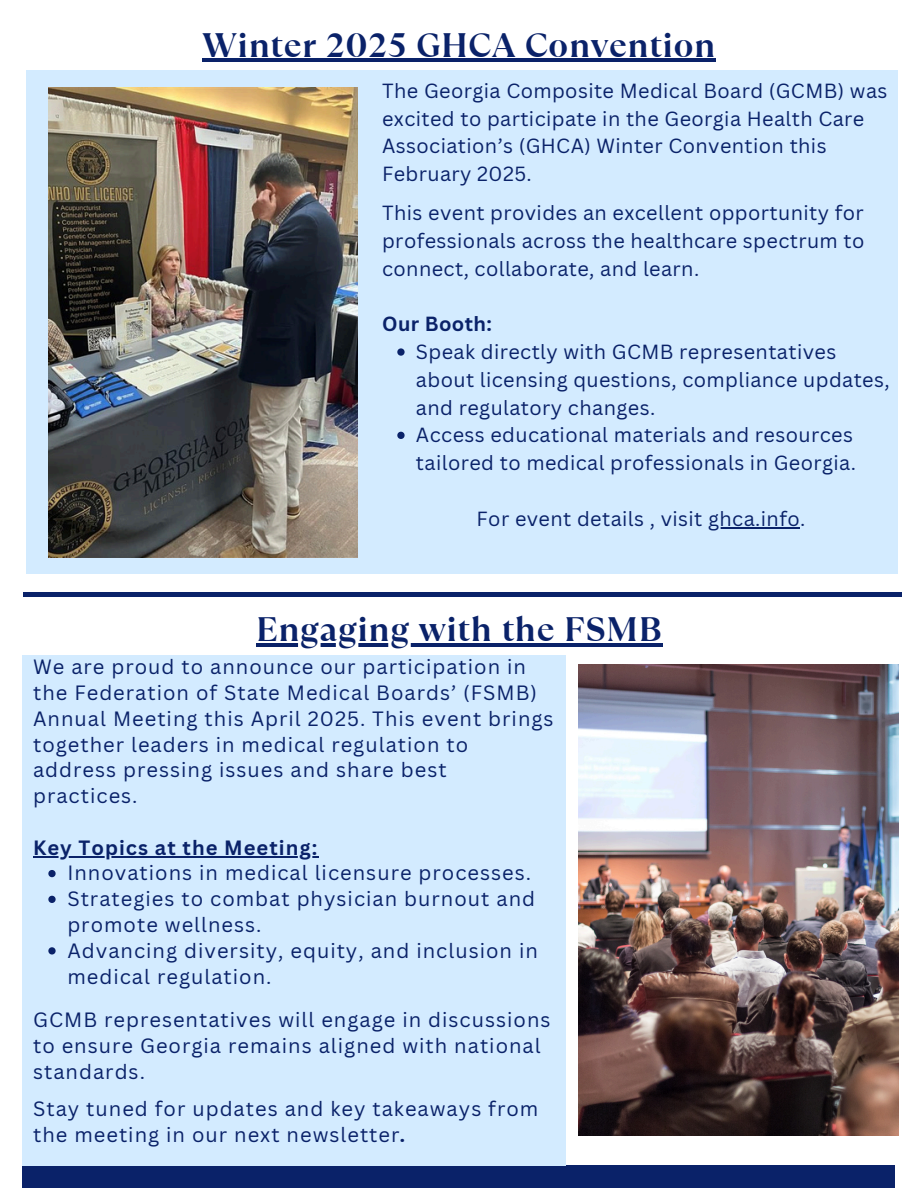
<style>
.page{position:relative;width:918px;height:1188px;background:#fff}
.page>*{position:absolute;margin:0;border:0;box-sizing:border-box;transform-origin:0 0}
.t1{font:700 33.9px "TT Ramillas";letter-spacing:.02em;color:#0a2269}
.t2{font:20.1px/25.8px "Canva Sans";letter-spacing:.05em;color:#0a2269}
.t3{font:700 20.1px "Canva Sans";letter-spacing:.05em;color:#0a2269}
.t4{font:19.95px/27.8px "Canva Sans";letter-spacing:.02em;color:#0a2269}
.t5{font:700 19.95px "Canva Sans";letter-spacing:.02em;color:#0a2269}
.s1{font-weight:700;font-style:italic}
</style>
<div class="page">
<div style="left:26px;top:71px;width:872px;height:503px;background:#d3ebff"></div>
<div style="left:23px;top:1165px;width:872px;height:23px;background:#0a2269"></div>
<div style="left:22px;top:655px;width:544px;height:510px;background:#d3ebff"></div>
<hr style="left:23px;top:592px;width:879px;height:4px;background:#0a2269">
<img style="left:579px;top:664px;width:319px;height:472px">
<img style="left:48px;top:87px;width:310px;height:471px">
<hr style="left:33px;top:856px;width:285px;height:2px;background:#0a2269">
<svg style="left:48px;top:870px;width:8px;height:7px"></svg>
<svg style="left:48px;top:896px;width:8px;height:7px"></svg>
<svg style="left:48px;top:947px;width:8px;height:8px"></svg>
<hr style="left:203px;top:59px;width:513px;height:3px;background:#0a2269">
<svg style="left:397px;top:348px;width:8px;height:8px"></svg>
<svg style="left:397px;top:432px;width:8px;height:7px"></svg>
<hr style="left:708px;top:527px;width:92px;height:2px;background:#0a2269">
<svg style="left:256px;top:643px;width:407px;height:4px;fill:#0a2269"></svg>
<p class="t1" style="left:203px;top:21px;width:514px">Winter 2025 GHCA Convention</p>
<p class="t4" style="left:382px;top:76px;width:507px">The Georgia Composite Medical Board (GCMB) was excited to participate in the Georgia Health Care Association’s (GHCA) Winter Convention this February 2025.</p>
<h1 class="t4" style="left:382px;top:199px;width:484px;text-align:justify">This event provides an excellent opportunity for professionals across the healthcare spectrum to connect, collaborate, and learn.</h1>
<p class="t5" style="left:382px;top:310px;width:111px">Our Booth:</p>
<h2 class="t4" style="left:416px;top:337px;width:475px">Speak directly with GCMB representatives about licensing questions, compliance updates, and regulatory changes.</h2>
<p class="t4" style="left:416px;top:421px;width:442px">Access educational materials and resources tailored to medical professionals in Georgia.</p>
<p class="t4" style="left:477px;top:504px;width:330px">For event details , visit ghca.info.</p>
<p class="t1" style="left:256px;top:606px;width:407px">Engaging with the FSMB</p>
<h1 class="t2" style="left:33px;top:654px;width:522px">We are proud to announce our participation in the Federation of State Medical Boards’ (FSMB)<br>Annual Meeting this April 2025. This event brings together leaders in medical regulation to address pressing issues and share best practices.</h1>
<p class="t3" style="left:33px;top:833px;width:286px">Key Topics at the Meeting:</p>
<p class="t2" style="left:67px;top:860px;width:465px">Innovations in medical licensure processes.</p>
<p class="t2" style="left:67px;top:886px;width:469px">Strategies to combat physician burnout and promote wellness.</p>
<h2 class="t2" style="left:67px;top:937px;width:472px">Advancing diversity, equity, and inclusion in medical regulation.</h2>
<p class="t2" style="left:33px;top:1006px;width:519px">GCMB representatives will engage in discussions to ensure Georgia remains aligned with national standards.</p>
<p class="t2" style="left:33px;top:1096px;width:507px">Stay tuned for updates and key takeaways from the meeting in our next newsletter<span class="s1">.</span></p>
</div>
